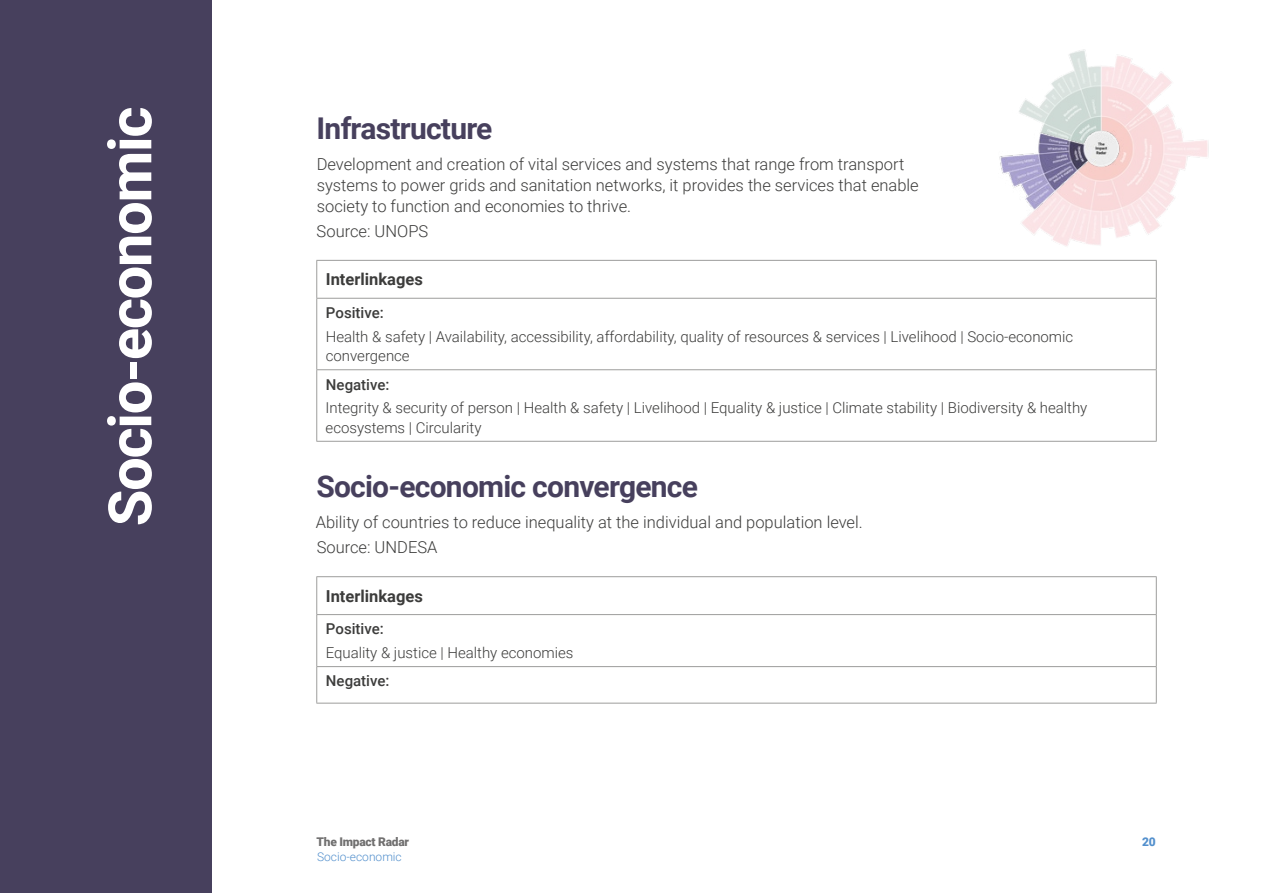
<style>
.page{position:relative;width:1263px;height:893px;background:#fff}
.page>*{position:absolute;margin:0;border:0;box-sizing:border-box;transform-origin:0 0}
.t1{font:700 60px "Roboto";letter-spacing:-.025em;color:#fff}
.t2{font:700 30px "Roboto";letter-spacing:-.025em;color:#47405d}
.t3{font:300 16.5px/21px "Roboto";color:#3c3c3b}
.t4{font:700 16.5px "Roboto";color:#3c3c3b}
.t5{font:300 15px/19.5px "Roboto";color:#3c3c3b}
.t6{font:500 15px "Roboto";color:#3c3c3b}
.t7{font:900 12px "Roboto";letter-spacing:-.02em;color:#706f6f}
.t8{font:300 12px "Roboto";color:#5390cd}
.t9{font:900 12px "Roboto";color:#5390cd}
</style>
<div class="page">
<hr style="left:316px;top:299px;width:1px;height:70px;background:#9d9d9c">
<hr style="left:316px;top:370px;width:1px;height:71px;background:#9d9d9c">
<hr style="left:1156px;top:299px;width:1px;height:70px;background:#9d9d9c">
<hr style="left:316px;top:369px;width:841px;height:1px;background:#9d9d9c">
<hr style="left:1156px;top:370px;width:1px;height:71px;background:#9d9d9c">
<hr style="left:316px;top:441px;width:841px;height:1px;background:#9d9d9c">
<hr style="left:316px;top:260px;width:841px;height:1px;background:#9d9d9c">
<hr style="left:316px;top:261px;width:1px;height:37px;background:#9d9d9c">
<hr style="left:1156px;top:261px;width:1px;height:37px;background:#9d9d9c">
<hr style="left:316px;top:298px;width:841px;height:1px;background:#9d9d9c">
<hr style="left:316px;top:666px;width:841px;height:1px;background:#9d9d9c">
<hr style="left:316px;top:703px;width:841px;height:1px;background:#9d9d9c">
<hr style="left:316px;top:615px;width:1px;height:51px;background:#9d9d9c">
<hr style="left:316px;top:667px;width:1px;height:36px;background:#9d9d9c">
<hr style="left:1156px;top:615px;width:1px;height:51px;background:#9d9d9c">
<hr style="left:1156px;top:667px;width:1px;height:36px;background:#9d9d9c">
<hr style="left:316px;top:576px;width:841px;height:1px;background:#9d9d9c">
<hr style="left:316px;top:577px;width:1px;height:37px;background:#9d9d9c">
<hr style="left:1156px;top:577px;width:1px;height:37px;background:#9d9d9c">
<hr style="left:316px;top:614px;width:841px;height:1px;background:#9d9d9c">
<div style="left:0;top:0;width:211px;height:893px;background:#47405d"></div>
<img style="left:999px;top:49px;width:210px;height:197px">
<h1 class="t1" style="left:88px;top:526px;width:421px;rotate:-90deg">Socio-economic</h1>
<h2 class="t2" style="left:317px;top:107px;width:177px">Infrastructure</h2>
<p class="t3" style="left:317px;top:153px;width:604px">Development and creation of vital services and systems that range from transport systems to power grids and sanitation networks, it provides the services that enable society to function and economies to thrive.</p>
<p class="t3" style="left:317px;top:220px;width:113px">Source: UNOPS</p>
<p class="t4" style="left:326px;top:268px;width:99px">Interlinkages</p>
<p class="t6" style="left:326px;top:302px;width:59px">Positive:</p>
<p class="t5" style="left:326px;top:326px;width:749px">Health &amp; safety | Availability, accessibility, affordability, quality of resources &amp; services | Livelihood | Socio-economic convergence</p>
<p class="t6" style="left:326px;top:374px;width:65px">Negative:</p>
<p class="t5" style="left:325px;top:398px;width:763px">Integrity &amp; security of person | Health &amp; safety | Livelihood | Equality &amp; justice | Climate stability | Biodiversity &amp; healthy ecosystems | Circularity</p>
<h2 class="t2" style="left:316px;top:465px;width:383px">Socio-economic convergence</h2>
<p class="t3" style="left:316px;top:509px;width:548px;line-height:25.2px">Ability of countries to reduce inequality at the individual and population level.<br>Source: UNDESA</p>
<p class="t4" style="left:326px;top:584px;width:99px">Interlinkages</p>
<p class="t6" style="left:326px;top:618px;width:59px">Positive:</p>
<p class="t5" style="left:326px;top:642px;width:249px">Equality &amp; justice | Healthy economies</p>
<p class="t6" style="left:326px;top:670px;width:65px">Negative:</p>
<p class="t7" style="left:316px;top:833px;width:94px">The Impact Radar</p>
<p class="t9" style="left:1142px;top:833px;width:15px">20</p>
<p class="t8" style="left:317px;top:848px;width:86px">Socio-economic</p>
</div>
